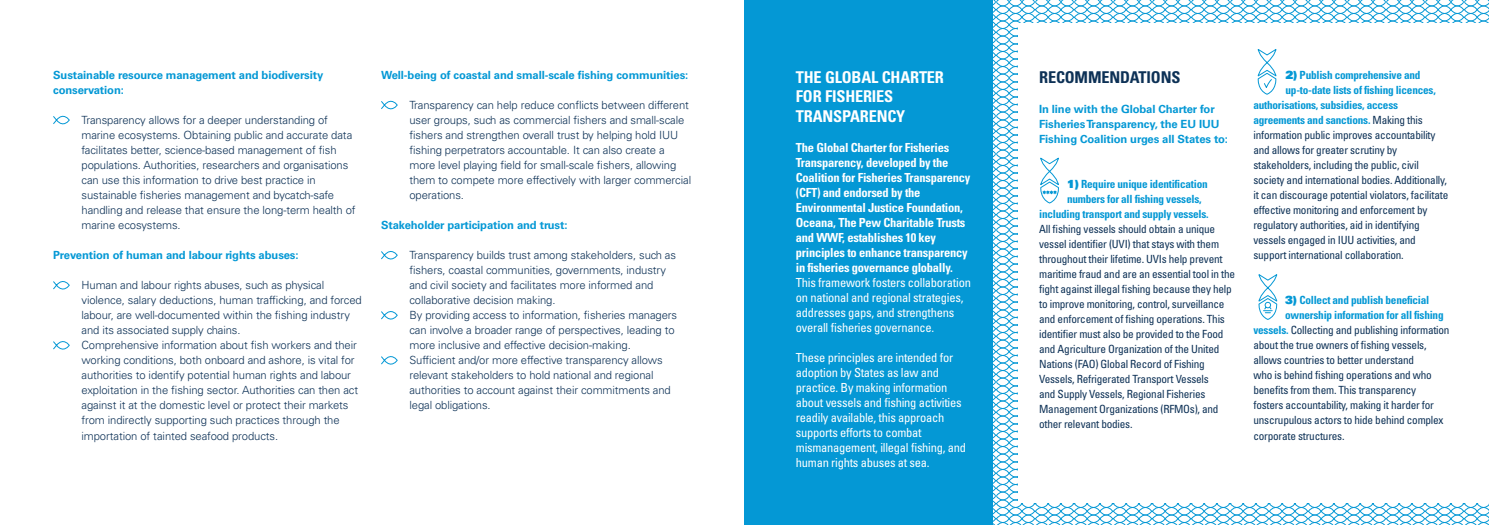
<style>
.page{position:relative;width:1489px;height:525px;background:#fff}
.page>*{position:absolute;margin:0;border:0;box-sizing:border-box;transform-origin:0 0}
.t1{font:700 condensed 16.25px/19.5px "Univers LT Std";letter-spacing:-.01em;color:#fff}
.t2{font:700 condensed 16.25px "Univers LT Std";letter-spacing:-.01em;color:#0d3156}
.t3{font:700 condensed 12.5px/15px "Univers LT Std";letter-spacing:-.02em;color:#fff}
.t4{font:condensed 12.5px/15px "Univers LT Std";letter-spacing:-.02em;color:#fff}
.t5{font:300 11.25px/15px "Univers LT Std";letter-spacing:-.01em;color:#0d3156}
.t6{font:condensed 11.25px "Univers LT Std";letter-spacing:-.02em;color:#0d3156}
.t7{font:700 condensed 11.25px "Univers LT Std";letter-spacing:-.02em;color:#0498d5}
.t8{font:700 11.25px/15px "Univers LT Std";letter-spacing:-.01em;color:#0498d5}
.s1{font-weight:400}
.s2{font-family:"Univers LT Std X Black";font-weight:400;font-stretch:normal}
.s3{font-weight:400;color:#0d3156}
.s4{font-weight:700;color:#0498d5}
</style>
<div class="page">
<svg style="left:992px;top:0;width:496px;height:524px"></svg>
<div style="left:1018px;top:23px;width:470px;height:479px;background:#fff"></div>
<div style="left:744px;top:0;width:248px;height:524px;background:#0498d5"></div>
<svg style="left:53px;top:115px;width:17px;height:10px"></svg>
<svg style="left:53px;top:281px;width:17px;height:9px"></svg>
<svg style="left:53px;top:341px;width:17px;height:9px"></svg>
<svg style="left:381px;top:100px;width:17px;height:10px"></svg>
<svg style="left:381px;top:251px;width:17px;height:9px"></svg>
<svg style="left:381px;top:311px;width:17px;height:9px"></svg>
<svg style="left:381px;top:356px;width:17px;height:9px"></svg>
<svg style="left:1257px;top:49px;width:19px;height:46px"></svg>
<svg style="left:1040px;top:158px;width:19px;height:46px"></svg>
<svg style="left:1258px;top:274px;width:19px;height:46px"></svg>
<p class="t8" style="left:53px;top:68px;width:272px">Sustainable resource management and biodiversity conservation:</p>
<p class="t5" style="left:81px;top:113px;width:275px">Transparency allows for a deeper understanding of marine ecosystems. Obtaining public and accurate data facilitates better, science-based management of fish populations. Authorities, researchers and organisations can use this information to drive best practice in sustainable fisheries management and bycatch-safe handling and release that ensure the long-term health of marine ecosystems.</p>
<p class="t8" style="left:53px;top:248px;width:247px">Prevention of human and labour rights abuses:</p>
<p class="t5" style="left:81px;top:278px;width:282px">Human and labour rights abuses, such as physical violence, salary deductions, human trafficking, and forced labour, are well-documented within the fishing industry and its associated supply chains.</p>
<p class="t5" style="left:81px;top:338px;width:278px">Comprehensive information about fish workers and their working conditions, both onboard and ashore, is vital for authorities to identify potential human rights and labour exploitation in the fishing sector. Authorities can then act against it at the domestic level or protect their markets from indirectly supporting such practices through the importation of tainted seafood products.</p>
<p class="t8" style="left:381px;top:68px;width:309px">Well-being of coastal and small-scale fishing communities:</p>
<p class="t5" style="left:409px;top:98px;width:283px">Transparency can help reduce conflicts between different user groups, such as commercial fishers and small-scale fishers and strengthen overall trust by helping hold IUU fishing perpetrators accountable. It can also create a more level playing field for small-scale fishers, allowing them to compete more effectively with larger commercial operations.</p>
<p class="t8" style="left:381px;top:218px;width:188px">Stakeholder participation and trust:</p>
<p class="t5" style="left:409px;top:248px;width:268px">Transparency builds trust among stakeholders, such as fishers, coastal communities, governments, industry and civil society and facilitates more informed and collaborative decision making.</p>
<p class="t5" style="left:409px;top:308px;width:269px">By providing access to information, fisheries managers can involve a broader range of perspectives, leading to more inclusive and effective decision-making.</p>
<p class="t5" style="left:409px;top:353px;width:263px">Sufficient and/or more effective transparency allows relevant stakeholders to hold national and regional authorities to account against their commitments and legal obligations.</p>
<p class="t1" style="left:795px;top:67px;width:149px">THE GLOBAL CHARTER<br>FOR FISHERIES<br>TRANSPARENCY</p>
<p class="t3" style="left:795px;top:140px;width:176px">The Global Charter for Fisheries Transparency, developed by the Coalition for Fisheries Transparency (CFT) and endorsed by the Environmental Justice Foundation, Oceana, The Pew Charitable Trusts and WWF, establishes 10 key principles to enhance transparency in fisheries governance globally.<br><span class="s1">This framework fosters collaboration on national and regional strategies, addresses gaps, and strengthens overall fisheries governance.</span></p>
<p class="t4" style="left:795px;top:350px;width:172px">These principles are intended for adoption by States as law and practice. By making information about vessels and fishing activities readily available, this approach supports efforts to combat mismanagement, illegal fishing, and human rights abuses at sea.</p>
<p class="t2" style="left:1039px;top:67px;width:143px">RECOMMENDATIONS</p>
<p class="t8" style="left:1039px;top:101px;width:190px">In line with the Global Charter for<br>Fisheries Transparency, the EU IUU<br>Fishing Coalition urges all States to:</p>
<p class="t7" style="left:1066px;top:177px;width:142px"><span class="s2">1)</span> Require unique identification</p>
<p class="t7" style="left:1066px;top:192px;width:136px">numbers for all fishing vessels,</p>
<p class="t7" style="left:1039px;top:207px;width:171px">including transport and supply vessels.</p>
<p class="t6" style="left:1039px;top:222px;width:177px">All fishing vessels should obtain a unique</p>
<p class="t6" style="left:1039px;top:237px;width:181px">vessel identifier (UVI) that stays with them</p>
<p class="t6" style="left:1039px;top:252px;width:185px">throughout their lifetime. UVIs help prevent</p>
<p class="t6" style="left:1039px;top:267px;width:197px">maritime fraud and are an essential tool in the</p>
<p class="t6" style="left:1039px;top:282px;width:194px">fight against illegal fishing because they help</p>
<p class="t6" style="left:1039px;top:297px;width:187px">to improve monitoring, control, surveillance</p>
<p class="t6" style="left:1039px;top:312px;width:187px">and enforcement of fishing operations. This</p>
<p class="t6" style="left:1039px;top:327px;width:186px">identifier must also be provided to the Food</p>
<p class="t6" style="left:1039px;top:342px;width:182px">and Agriculture Organization of the United</p>
<p class="t6" style="left:1039px;top:357px;width:167px">Nations (FAO) Global Record of Fishing</p>
<p class="t6" style="left:1039px;top:372px;width:171px">Vessels, Refrigerated Transport Vessels</p>
<p class="t6" style="left:1039px;top:387px;width:168px">and Supply Vessels, Regional Fisheries</p>
<p class="t6" style="left:1039px;top:402px;width:181px">Management Organizations (RFMOs), and</p>
<p class="t6" style="left:1039px;top:417px;width:95px">other relevant bodies.</p>
<p class="t7" style="left:1285px;top:68px;width:136px"><span class="s2">2)</span> Publish comprehensive and</p>
<p class="t7" style="left:1285px;top:83px;width:152px">up-to-date lists of fishing licences,</p>
<p class="t7" style="left:1253px;top:98px;width:146px">authorisations, subsidies, access</p>
<p class="t7" style="left:1253px;top:113px;width:171px">agreements and sanctions. <span class="s3">Making this</span></p>
<p class="t6" style="left:1253px;top:128px;width:183px">information public improves accountability</p>
<p class="t6" style="left:1253px;top:143px;width:145px">and allows for greater scrutiny by</p>
<p class="t6" style="left:1253px;top:158px;width:167px">stakeholders, including the public, civil</p>
<p class="t6" style="left:1253px;top:173px;width:195px">society and international bodies. Additionally,</p>
<p class="t6" style="left:1253px;top:188px;width:196px">it can discourage potential violators, facilitate</p>
<p class="t6" style="left:1253px;top:203px;width:175px">effective monitoring and enforcement by</p>
<p class="t6" style="left:1253px;top:218px;width:168px">regulatory authorities, aid in identifying</p>
<p class="t6" style="left:1253px;top:233px;width:164px">vessels engaged in IUU activities, and</p>
<p class="t6" style="left:1253px;top:248px;width:152px">support international collaboration.</p>
<p class="t7" style="left:1285px;top:293px;width:146px"><span class="s2">3)</span> Collect and publish beneficial</p>
<p class="t7" style="left:1285px;top:308px;width:160px">ownership information for all fishing</p>
<p class="t6" style="left:1253px;top:323px;width:198px"><span class="s4">vessels.</span> Collecting and publishing information</p>
<p class="t6" style="left:1253px;top:338px;width:175px">about the true owners of fishing vessels,</p>
<p class="t6" style="left:1253px;top:353px;width:162px">allows countries to better understand</p>
<p class="t6" style="left:1253px;top:368px;width:180px">who is behind fishing operations and who</p>
<p class="t6" style="left:1253px;top:383px;width:164px">benefits from them. This transparency</p>
<p class="t6" style="left:1253px;top:398px;width:182px">fosters accountability, making it harder for</p>
<p class="t6" style="left:1253px;top:413px;width:192px">unscrupulous actors to hide behind complex</p>
<p class="t6" style="left:1253px;top:428px;width:93px">corporate structures.</p>
</div>
